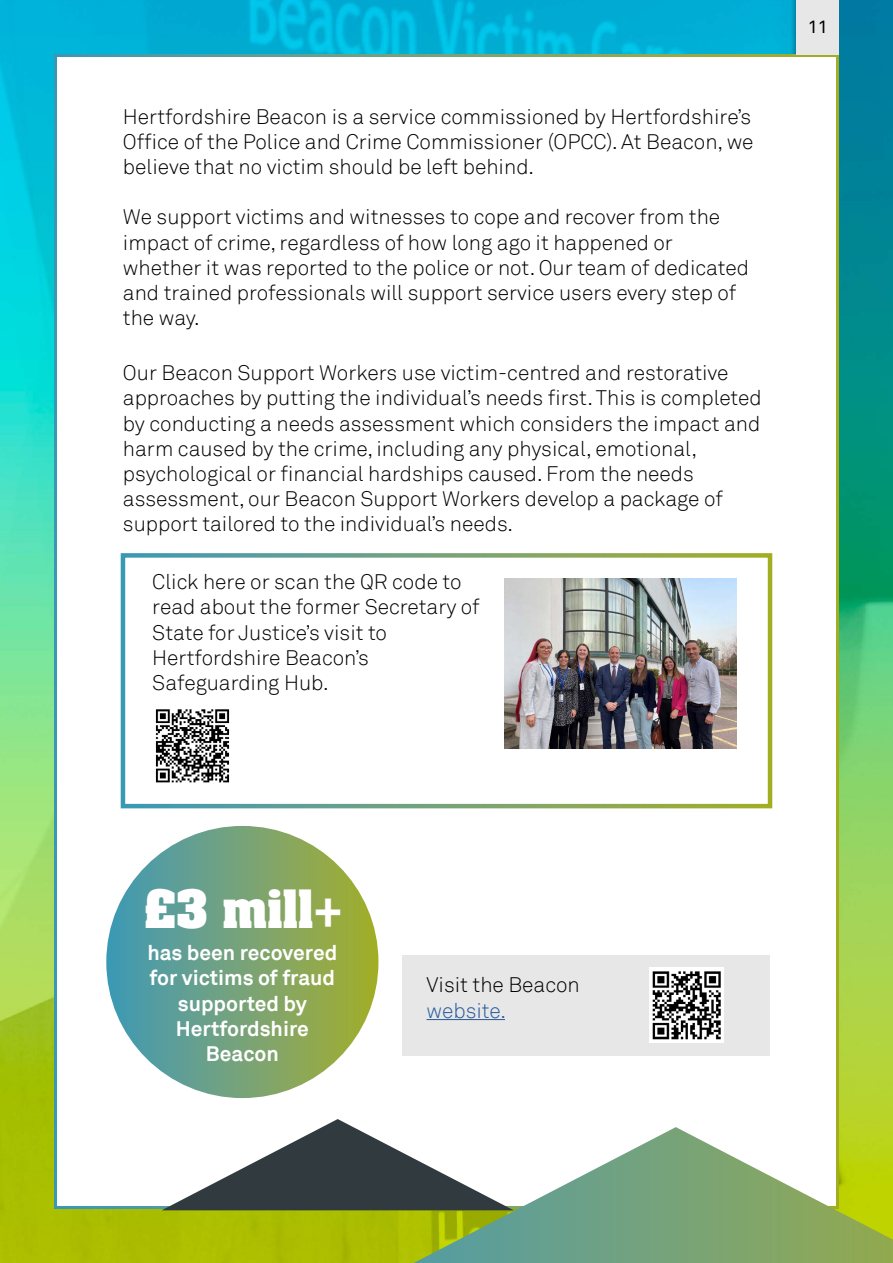
<style>
.page{position:relative;width:893px;height:1263px;background:#fff}
.page>*{position:absolute;margin:0;border:0;box-sizing:border-box;transform-origin:0 0}
.t1{font:700 45px "Aachen Std";color:#fff}
.t2{font:300 21px/25.2px "Akkurat";color:#000}
.t3{font:700 21px/25.2px "Akkurat";color:#fff;text-align:center}
.t4{font:300 21px "Akkurat";color:#275b9b}
.t5{font:18px "Akkurat";color:#000}
</style>
<div class="page">
<img style="left:0;top:0;width:893px;height:1263px">
<div style="left:54px;top:54px;width:785px;height:1155px;background:#fff;border:6px solid #fff"></div>
<div style="left:106px;top:826px;width:272px;height:272px;background:linear-gradient(to right,#439abd,#a6ad2e);border-radius:136px"></div>
<svg style="left:414px;top:1127px;width:479px;height:136px"></svg>
<svg style="left:162px;top:1119px;width:352px;height:91px"></svg>
<div style="left:797px;top:0;width:42px;height:54px;background:#e7e7e7"></div>
<div style="left:402px;top:955px;width:368px;height:101px;background:#e7e7e7"></div>
<hr style="left:427px;top:1019px;width:78px;height:1px;background:#275b9b">
<img style="left:505px;top:578px;width:231px;height:170px">
<img style="left:155px;top:709px;width:75px;height:74px">
<img style="left:650px;top:967px;width:74px;height:75px">
<p class="t2" style="left:123px;top:104px;width:632px;text-align:justify">Hertfordshire Beacon is a service commissioned by Hertfordshire’s Office of the Police and Crime Commissioner (OPCC). At Beacon, we believe that no victim should be left behind.</p>
<p class="t2" style="left:123px;top:205px;width:628px">We support victims and witnesses to cope and recover from the impact of crime, regardless of how long ago it happened or whether it was reported to the police or not. Our team of dedicated and trained professionals will support service users every step of the way.</p>
<p class="t2" style="left:123px;top:361px;width:640px">Our Beacon Support Workers use victim-centred and restorative approaches by putting the individual’s needs first. This is completed by conducting a needs assessment which considers the impact and harm caused by the crime, including any physical, emotional, psychological or financial hardships caused. From the needs assessment, our Beacon Support Workers develop a package of support tailored to the individual’s needs.</p>
<p class="t2" style="left:152px;top:570px;width:329px">Click here or scan the QR code to read about the former Secretary of<br>State for Justice’s visit to<br>Hertfordshire Beacon’s<br>Safeguarding Hub.</p>
<p class="t5" style="left:808px;top:16px;width:22px">11</p>
<h1 class="t1" style="left:144px;top:877px;width:200px">£3 mill+</h1>
<p class="t3" style="left:147px;top:940px;width:191px">has been recovered for victims of fraud supported by<br>Hertfordshire<br>Beacon</p>
<p class="t2" style="left:427px;top:973px;width:155px">Visit the Beacon</p>
<p class="t4" style="left:427px;top:998px;width:81px">website.</p>
</div>
